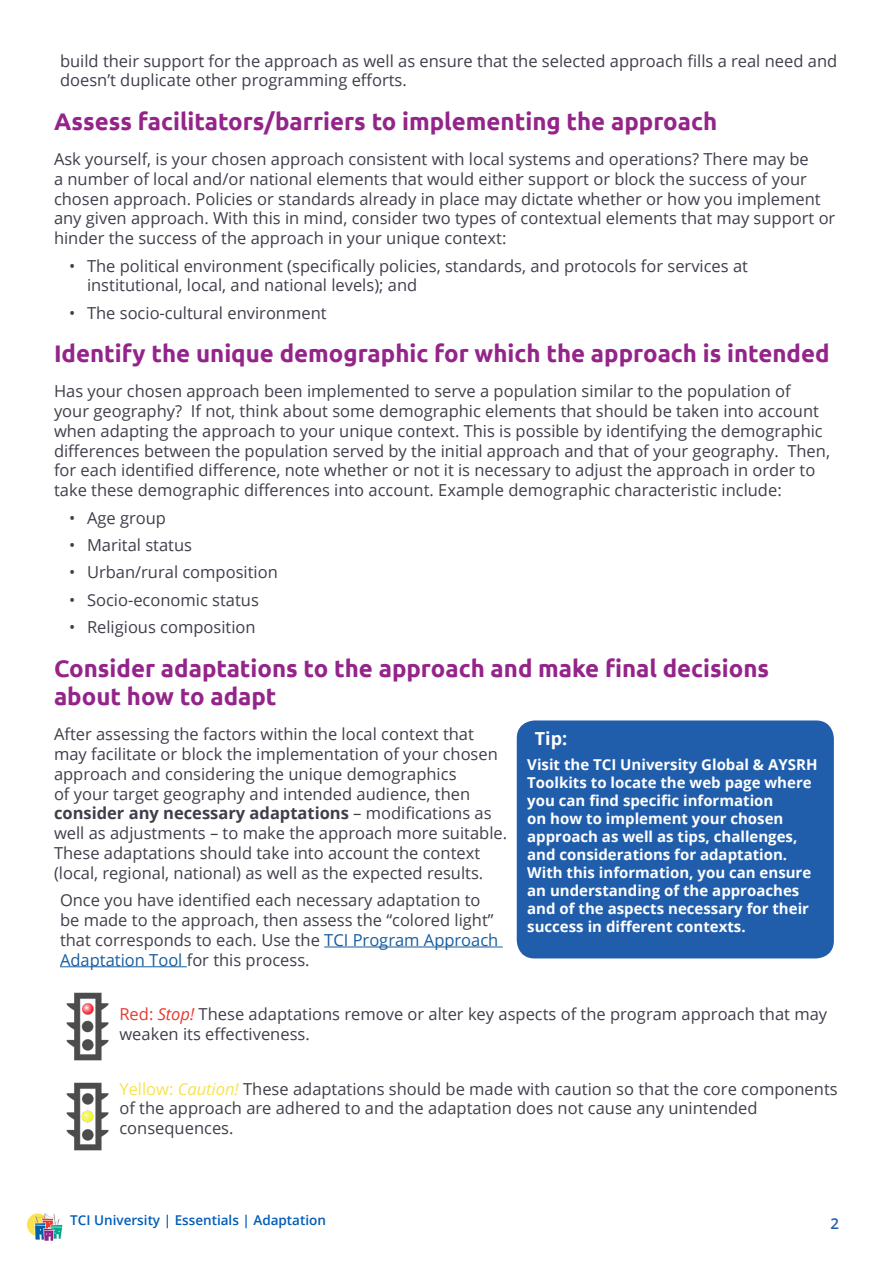
<style>
.page{position:relative;width:893px;height:1263px;background:#fff}
.page>*{position:absolute;margin:0;border:0;box-sizing:border-box;transform-origin:0 0}
.H3_Purple{font:700 24px/28.8px "Ubuntu";color:#94248a}
.Box_Text_Title{font:700 18px "Open Sans";color:#fff}
.H3_Purple-2{font:16.5px/19.8px "Open Sans";color:#3f3f4c}
.regular_bullets{font:16.5px/19.8px "Open Sans";color:#3f3f4c}
.regular_bullets_inde{font:16.5px/19.8px "Open Sans";color:#3f3f4c}
.Box_Text{font:700 15px/18px "Open Sans";color:#fff}
.t1{font:600 15px "Open Sans";color:#245eac}
.t2{font:600 13.5px "Open Sans";color:#005cb9}
.s1{font-weight:700}
.s2{color:#175d9e}
.s3{color:#e73b2e}
.s4{font-style:italic;color:#e73b2e}
.s5{color:#f7e34d}
.s6{font-style:italic;color:#f7e34d}
</style>
<div class="page">
<img style="left:27px;top:1214px;width:36px;height:27px">
<hr style="left:324px;top:946px;width:179px;height:1px;background:#175d9e">
<hr style="left:60px;top:966px;width:127px;height:1px;background:#175d9e">
<img style="left:66px;top:992px;width:43px;height:69px">
<div style="left:517px;top:720px;width:317px;height:238px;background:#205eac;border-radius:18px"></div>
<img style="left:66px;top:1082px;width:43px;height:69px">
<p class="regular_bullets" style="left:60px;top:50px;width:779px">build their support for the approach as well as ensure that the selected approach fills a real need and doesn’t duplicate other programming efforts.</p>
<p class="H3_Purple" style="left:54px;top:107px;width:665px">Assess facilitators/barriers to implementing the approach</p>
<p class="H3_Purple-2" style="left:54px;top:149px;width:783px">Ask yourself, is your chosen approach consistent with local systems and operations? There may be<br>a number of local and/or national elements that would either support or block the success of your chosen approach. Policies or standards already in place may dictate whether or how you implement any given approach. With this in mind, consider two types of contextual elements that may support or hinder the success of the approach in your unique context:</p>
<p class="H3_Purple-2" style="left:87px;top:255px;width:663px;text-indent:-18px">• The political environment (specifically policies, standards, and protocols for services at institutional, local, and national levels); and</p>
<p class="H3_Purple-2" style="left:69px;top:302px;width:259px">• The socio-cultural environment</p>
<p class="H3_Purple" style="left:54px;top:339px;width:777px">Identify the unique demographic for which the approach is intended</p>
<p class="H3_Purple-2" style="left:54px;top:381px;width:777px">Has your chosen approach been implemented to serve a population similar to the population of your geography? If not, think about some demographic elements that should be taken into account when adapting the approach to your unique context. This is possible by identifying the demographic differences between the population served by the initial approach and that of your geography. Then, for each identified difference, note whether or not it is necessary to adjust the approach in order to take these demographic differences into account. Example demographic characteristic include:</p>
<p class="H3_Purple-2" style="left:69px;top:507px;width:99px">• Age group</p>
<p class="H3_Purple-2" style="left:69px;top:535px;width:125px">• Marital status</p>
<p class="H3_Purple-2" style="left:69px;top:562px;width:210px">• Urban/rural composition</p>
<p class="H3_Purple-2" style="left:69px;top:589px;width:191px">• Socio-economic status</p>
<p class="H3_Purple-2" style="left:69px;top:616px;width:188px">• Religious composition</p>
<p class="H3_Purple" style="left:54px;top:653px;width:717px">Consider adaptations to the approach and make final decisions about how to adapt</p>
<p class="H3_Purple-2" style="left:54px;top:724px;width:455px">After assessing the factors within the local context that may facilitate or block the implementation of your chosen approach and considering the unique demographics<br>of your target geography and intended audience, then <span class="s1">consider any necessary adaptations</span> – modifications as well as adjustments – to make the approach more suitable.<br>These adaptations should take into account the context (local, regional, national) as well as the expected results.</p>
<p class="regular_bullets" style="left:60px;top:890px;width:440px">Once you have identified each necessary adaptation to be made to the approach, then assess the “colored light” that corresponds to each. Use the <span class="s2">TCI Program Approach Adaptation Tool</span> for this process.</p>
<p class="regular_bullets_inde" style="left:119px;top:1004px;width:709px"><span class="s3">Red:</span> <span class="s4">Stop!</span> These adaptations remove or alter key aspects of the program approach that may weaken its effectiveness.</p>
<p class="Box_Text_Title" style="left:535px;top:725px;width:34px">Tip:</p>
<p class="Box_Text" style="left:527px;top:755px;width:292px">Visit the TCI University Global &amp; AYSRH Toolkits to locate the web page where you can find specific information<br>on how to implement your chosen approach as well as tips, challenges, and considerations for adaptation.<br>With this information, you can ensure an understanding of the approaches and of the aspects necessary for their success in different contexts.</p>
<p class="regular_bullets_inde" style="left:119px;top:1078px;width:720px"><span class="s5">Yellow:</span> <span class="s6">Caution!</span> These adaptations should be made with caution so that the core components of the approach are adhered to and the adaptation does not cause any unintended consequences.</p>
<p class="t2" style="left:70px;top:1211px;width:257px">TCI University | Essentials | Adaptation</p>
<p class="t1" style="left:830px;top:1214px;width:10px">2</p>
</div>
